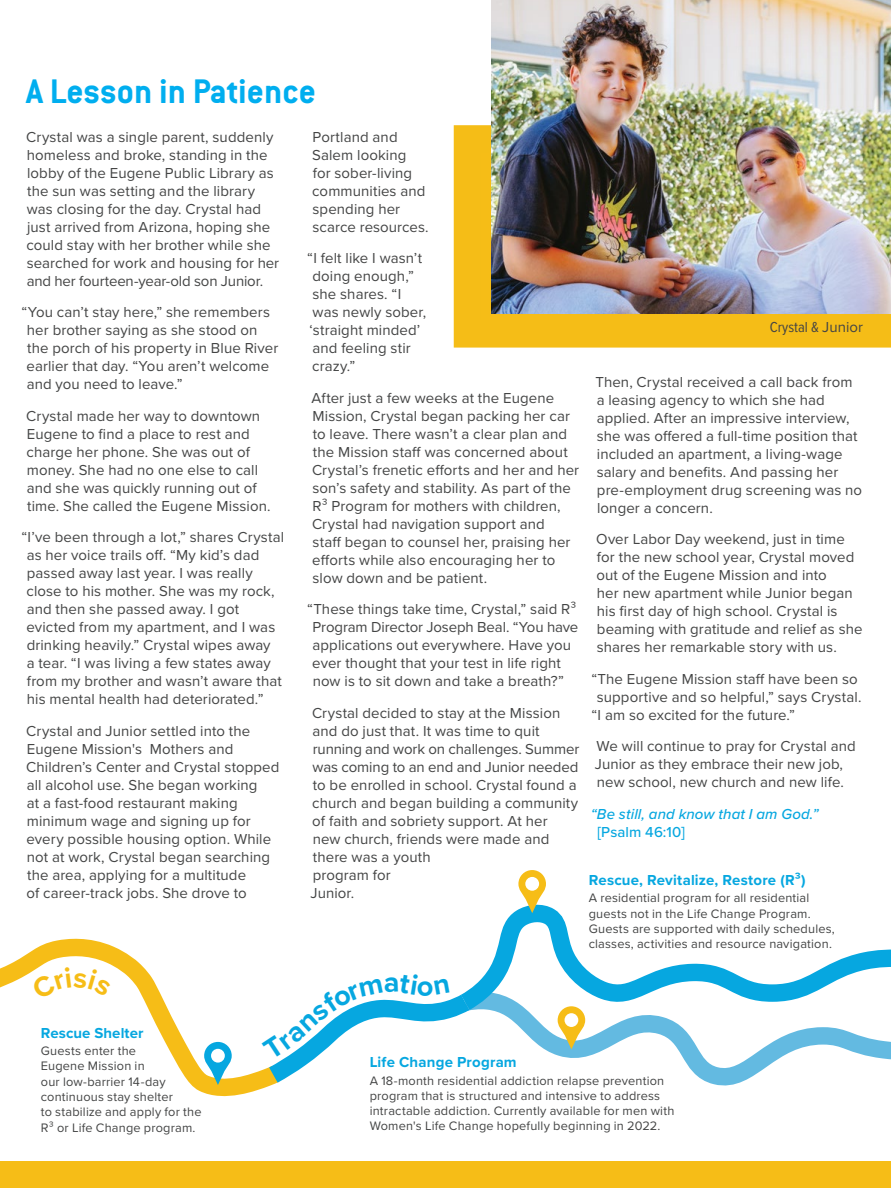
<style>
.page{position:relative;width:891px;height:1188px;background:#fff}
.page>*{position:absolute;margin:0;border:0;box-sizing:border-box;transform-origin:0 0}
.t1{font:700 37.5px "Conduit ITC";color:#00aeef}
.t2{font:15px/18px "Proxima Nova";letter-spacing:.005em;color:#444545}
.t3{font:700 15px "Proxima Nova";letter-spacing:.01em;color:#06a7e0}
.t4{font:italic 500 15px "Proxima Nova";letter-spacing:.005em;color:#06a7e0}
.t5{font:15px "Proxima Nova Cond";color:#444}
.t6{font:500 15px "Proxima Nova";letter-spacing:.01em;color:#06a7e0}
.t7{font:12.75px/15.3px "Proxima Nova";letter-spacing:.015em;color:#444545}
.s1{font-family:"Proxima Nova";color:#444545}
</style>
<div class="page">
<div style="left:0;top:1161px;width:891px;height:27px;background:#f6bd17"></div>
<div style="left:454px;top:125px;width:437px;height:223px;background:#f5bd17"></div>
<svg style="left:0;top:938px;width:250px;height:159px"></svg>
<svg style="left:204px;top:1042px;width:28px;height:43px"></svg>
<div style="left:211px;top:1049px;width:14px;height:14px;background:#fff;border-radius:50%"></div>
<svg style="left:518px;top:1026px;width:373px;height:60px"></svg>
<svg style="left:485px;top:906px;width:406px;height:120px"></svg>
<svg style="left:518px;top:870px;width:28px;height:43px"></svg>
<div style="left:525px;top:877px;width:14px;height:14px;background:#fff;border-radius:50%"></div>
<svg style="left:558px;top:1006px;width:27px;height:43px"></svg>
<div style="left:565px;top:1013px;width:13px;height:14px;background:#fff;border-radius:50%"></div>
<img style="left:492px;top:0;width:399px;height:314px">
<svg style="left:31px;top:967px;width:81px;height:32px"></svg>
<svg style="left:250px;top:974px;width:239px;height:119px"></svg>
<h1 class="t1" style="left:26px;top:69px;width:291px">A Lesson in Patience</h1>
<p class="t2" style="left:26px;top:127px;width:254px">Crystal was a single parent, suddenly homeless and broke, standing in the lobby of the Eugene Public Library as the sun was setting and the library was closing for the day. Crystal had just arrived from Arizona, hoping she could stay with her brother while she searched for work and housing for her and her fourteen-year-old son Junior.</p>
<p class="t2" style="left:27px;top:302px;width:253px;text-indent:-5px">“You can’t stay here,” she remembers her brother saying as she stood on the porch of his property in Blue River earlier that day. “You aren’t welcome and you need to leave.”</p>
<p class="t2" style="left:26px;top:406px;width:246px">Crystal made her way to downtown<br>Eugene to find a place to rest and charge her phone. She was out of money. She had no one else to call and she was quickly running out of time. She called the Eugene Mission.</p>
<p class="t2" style="left:27px;top:527px;width:259px;text-indent:-5px">“I’ve been through a lot,” shares Crystal as her voice trails off. “My kid’s dad passed away last year. I was really close to his mother. She was my rock, and then she passed away. I got evicted from my apartment, and I was drinking heavily.” Crystal wipes away<br>a tear. “I was living a few states away from my brother and wasn’t aware that his mental health had deteriorated.”</p>
<p class="t2" style="left:26px;top:721px;width:255px">Crystal and Junior settled into the Eugene Mission's Mothers and Children’s Center and Crystal stopped all alcohol use. She began working<br>at a fast-food restaurant making minimum wage and signing up for every possible housing option. While not at work, Crystal began searching the area, applying for a multitude<br>of career-track jobs. She drove to</p>
<p class="t2" style="left:312px;top:127px;width:118px">Portland and<br>Salem looking<br>for sober-living communities and spending her scarce resources.</p>
<p class="t2" style="left:307px;top:248px;width:120px">“I felt like I wasn’t doing enough,” she shares. “I<br>was newly sober, ‘straight minded’ and feeling stir crazy.”</p>
<p class="t2" style="left:312px;top:388px;width:269px">After just a few weeks at the Eugene Mission, Crystal began packing her car to leave. There wasn’t a clear plan and the Mission staff was concerned about Crystal’s frenetic efforts and her and her son’s safety and stability. As part of the R³ Program for mothers with children, Crystal had navigation support and<br>staff began to counsel her, praising her efforts while also encouraging her to slow down and be patient.</p>
<p class="t2" style="left:312px;top:599px;width:268px;text-indent:-5px">“These things take time, Crystal,” said R³<br>Program Director Joseph Beal. “You have applications out everywhere. Have you ever thought that your test in life right now is to sit down and take a breath?”</p>
<p class="t2" style="left:311px;top:703px;width:270px">Crystal decided to stay at the Mission and do just that. It was time to quit running and work on challenges. Summer was coming to an end and Junior needed to be enrolled in school. Crystal found a church and began building a community of faith and sobriety support. At her<br>new church, friends were made and there was a youth<br>program for<br>Junior.</p>
<p class="t5" style="left:770px;top:316px;width:95px">Crystal &amp; <span class="s1">Junior</span></p>
<p class="t2" style="left:595px;top:372px;width:268px">Then, Crystal received a call back from a leasing agency to which she had applied. After an impressive interview, she was offered a full-time position that included an apartment, a living-wage salary and benefits. And passing her pre-employment drug screening was no longer a concern.</p>
<p class="t2" style="left:596px;top:530px;width:268px">Over Labor Day weekend, just in time for the new school year, Crystal moved out of the Eugene Mission and into<br>her new apartment while Junior began his first day of high school. Crystal is beaming with gratitude and relief as she shares her remarkable story with us.</p>
<p class="t2" style="left:592px;top:669px;width:268px">“The Eugene Mission staff have been so</p>
<p class="t2" style="left:597px;top:687px;width:266px">supportive and so helpful,” says Crystal.</p>
<p class="t2" style="left:592px;top:705px;width:205px">“I am so excited for the future.”</p>
<p class="t2" style="left:595px;top:737px;width:263px">We will continue to pray for Crystal and<br>Junior as they embrace their new job, new school, new church and new life.</p>
<p class="t4" style="left:591px;top:803px;width:229px">“Be still, and know that I am God.”</p>
<p class="t6" style="left:597px;top:821px;width:89px">[Psalm 46:10]</p>
<p class="t3" style="left:589px;top:869px;width:218px">Rescue, Revitalize, Restore (R³)</p>
<p class="t7" style="left:589px;top:890px;width:248px">A residential program for all residential guests not in the Life Change Program.<br>Guests are supported with daily schedules, classes, activities and resource navigation.</p>
<p class="t3" style="left:41px;top:1021px;width:104px">Rescue Shelter</p>
<p class="t7" style="left:41px;top:1043px;width:162px">Guests enter the<br>Eugene Mission in<br>our low-barrier 14-day continuous stay shelter<br>to stabilize and apply for the<br>R³ or Life Change program.</p>
<p class="t3" style="left:370px;top:1051px;width:149px">Life Change Program</p>
<p class="t7" style="left:370px;top:1072px;width:306px">A 18-month residential addiction relapse prevention program that is structured and intensive to address intractable addiction. Currently available for men with Women's Life Change hopefully beginning in 2022.</p>
</div>
